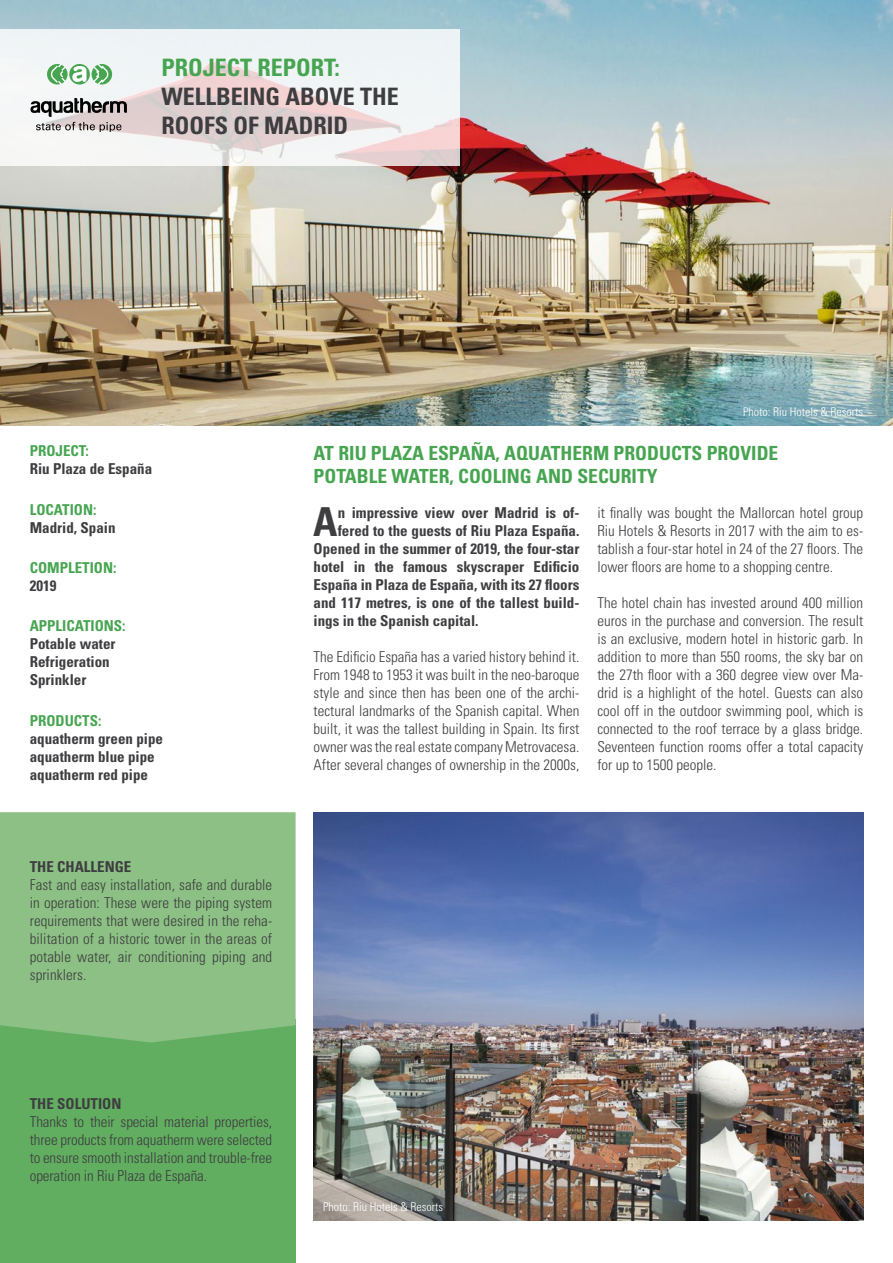
<style>
.page{position:relative;width:893px;height:1263px;background:#fff}
.page>*{position:absolute;margin:0;border:0;box-sizing:border-box;transform-origin:0 0}
.t1{font:700 condensed 39.9px "Univers LT";color:#3e3d40}
.t2{font:700 condensed 24px/28.8px "Univers LT";color:#3e3d40}
.t3{font:700 condensed 24px "Univers LT";color:#47a551}
.t4{font:700 condensed 19.5px/23.4px "Univers LT";color:#47a551}
.t5{font:300 condensed 15px/18px "Univers LT";color:#3e3d40;text-align:justify}
.t6{font:700 condensed 15px/18px "Univers LT";color:#3e3d40}
.t7{font:700 condensed 15px "Univers LT";color:#47a551}
.t8{font:300 condensed 12px "Univers LT";color:#fff}
</style>
<div class="page">
<img style="left:0;top:0;width:893px;height:425px">
<svg style="left:0;top:30px;width:459px;height:136px;fill:#f0f4f5"></svg>
<svg style="left:69px;top:64px;width:21px;height:21px"></svg>
<svg style="left:47px;top:64px;width:39px;height:21px"></svg>
<svg style="left:92px;top:64px;width:20px;height:21px"></svg>
<svg style="left:30px;top:98px;width:97px;height:34px"></svg>
<img style="left:314px;top:812px;width:549px;height:408px">
<div style="left:0;top:1019px;width:296px;height:244px;background:#62ae61"></div>
<div style="left:0;top:812px;width:296px;height:230px;background:#8cc084"></div>
<h2 class="t3" style="left:162px;top:53px;width:180px">PROJECT REPORT:</h2>
<h2 class="t2" style="left:162px;top:82px;width:239px">WELLBEING ABOVE THE<br>ROOFS OF MADRID</h2>
<p class="t8" style="left:743px;top:404px;width:121px">Photo: Riu Hotels &amp; Resorts</p>
<p class="t7" style="left:30px;top:442px;width:60px">PROJECT:</p>
<p class="t6" style="left:30px;top:460px;width:124px">Riu Plaza de España</p>
<p class="t7" style="left:30px;top:500px;width:68px">LOCATION:</p>
<p class="t6" style="left:30px;top:518px;width:87px">Madrid, Spain</p>
<p class="t7" style="left:30px;top:558px;width:88px">COMPLETION:</p>
<p class="t6" style="left:30px;top:577px;width:28px">2019</p>
<p class="t7" style="left:30px;top:617px;width:97px">APPLICATIONS:</p>
<p class="t6" style="left:30px;top:635px;width:87px">Potable water<br>Refrigeration<br>Sprinkler</p>
<p class="t7" style="left:30px;top:711px;width:73px">PRODUCTS:</p>
<p class="t6" style="left:30px;top:729px;width:135px">aquatherm green pipe aquatherm blue pipe aquatherm red pipe</p>
<p class="t6" style="left:30px;top:858px;width:103px">THE CHALLENGE</p>
<p class="t5" style="left:30px;top:876px;width:244px">Fast and easy installation, safe and durable in operation: These were the piping system requirements that were desired in the reha&shy;bilitation of a historic tower in the areas of potable water, air conditioning piping and sprinklers.</p>
<h3 class="t4" style="left:314px;top:441px;width:466px">AT RIU PLAZA ESPAÑA, AQUATHERM PRODUCTS PROVIDE<br>POTABLE WATER, COOLING AND SECURITY</h3>
<h1 class="t1" style="left:313px;top:497px;width:26px">A</h1>
<p class="t6" style="left:338px;top:504px;width:243px">n impressive view over Madrid is of-</p>
<p class="t6" style="left:338px;top:522px;width:243px">fered to the guests of Riu Plaza España.</p>
<p class="t6" style="left:314px;top:540px;width:267px">Opened in the summer of 2019, the four-star</p>
<p class="t6" style="left:314px;top:558px;width:267px">hotel in the famous skyscraper Edificio</p>
<p class="t6" style="left:314px;top:576px;width:267px">España in Plaza de España, with its 27 floors</p>
<p class="t6" style="left:314px;top:594px;width:267px">and 117 metres, is one of the tallest build-</p>
<p class="t6" style="left:314px;top:612px;width:167px">ings in the Spanish capital.</p>
<p class="t5" style="left:314px;top:648px;width:267px">The Edificio España has a varied history behind it.<br>From 1948 to 1953 it was built in the neo-baroque style and since then has been one of the archi&shy;tectural landmarks of the Spanish capital. When built, it was the tallest building in Spain. Its first owner was the real estate company Metrovacesa.<br>After several changes of ownership in the 2000s,</p>
<p class="t5" style="left:597px;top:504px;width:267px">it finally was bought the Mallorcan hotel group Riu Hotels &amp; Resorts in 2017 with the aim to es&shy;tablish a four-star hotel in 24 of the 27 floors. The lower floors are home to a shopping centre.</p>
<p class="t5" style="left:597px;top:594px;width:267px">The hotel chain has invested around 400 million euros in the purchase and conversion. The result is an exclusive, modern hotel in historic garb. In addition to more than 550 rooms, the sky bar on the 27th floor with a 360 degree view over Ma&shy;drid is a highlight of the hotel. Guests can also cool off in the outdoor swimming pool, which is connected to the roof terrace by a glass bridge.<br>Seventeen function rooms offer a total capacity for up to 1500 people.</p>
<p class="t6" style="left:30px;top:1094px;width:93px">THE SOLUTION</p>
<p class="t5" style="left:30px;top:1112px;width:244px">Thanks to their special material properties, three products from aquatherm were selected to ensure smooth installation and trouble-free operation in Riu Plaza de España.</p>
<p class="t8" style="left:323px;top:1199px;width:121px">Photo: Riu Hotels &amp; Resorts</p>
</div>
